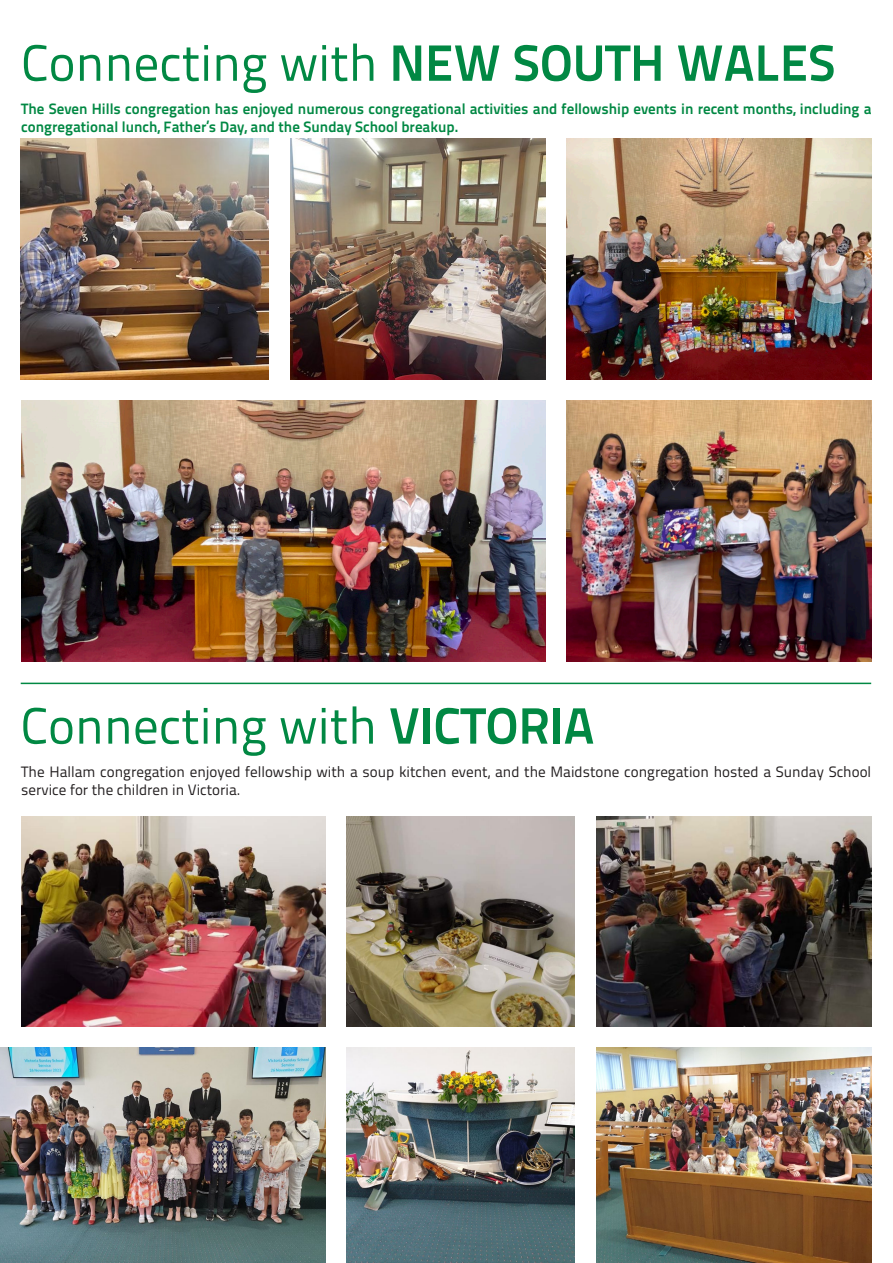
<style>
.page{position:relative;width:893px;height:1263px;background:#fff}
.page>*{position:absolute;margin:0;border:0;box-sizing:border-box;transform-origin:0 0}
.t1{font:51px "Titillium Text 22 L";color:#018843}
.Body_Text{font:700 15px/18px "Titillium Text 22 L";color:#018843}
.Body_Text-2{font:15px/18px "Titillium Text 22 L";color:#231f20}
.s1{font-weight:700}
</style>
<div class="page">
<img style="left:21px;top:816px;width:304px;height:210px">
<img style="left:290px;top:138px;width:255px;height:242px">
<img style="left:21px;top:138px;width:248px;height:242px">
<img style="left:567px;top:138px;width:304px;height:242px">
<img style="left:596px;top:816px;width:275px;height:210px">
<hr style="left:21px;top:683px;width:850px;height:1px;background:#018843">
<img style="left:346px;top:816px;width:229px;height:210px">
<img style="left:0;top:1048px;width:325px;height:215px">
<img style="left:567px;top:401px;width:304px;height:260px">
<img style="left:597px;top:1048px;width:275px;height:215px">
<img style="left:346px;top:1048px;width:229px;height:215px">
<img style="left:21px;top:401px;width:524px;height:260px">
<p class="t1" style="left:21px;top:25px;width:816px">Connecting with <span class="s1">NEW SOUTH WALES</span></p>
<p class="Body_Text" style="left:21px;top:99px;width:852px">The Seven Hills congregation has enjoyed numerous congregational activities and fellowship events in recent months, including a congregational lunch, Father’s Day, and the Sunday School breakup.</p>
<p class="t1" style="left:21px;top:688px;width:575px">Connecting with <span class="s1">VICTORIA</span></p>
<p class="Body_Text-2" style="left:21px;top:761px;width:851px">The Hallam congregation enjoyed fellowship with a soup kitchen event, and the Maidstone congregation hosted a Sunday School service for the children in Victoria.</p>
</div>
